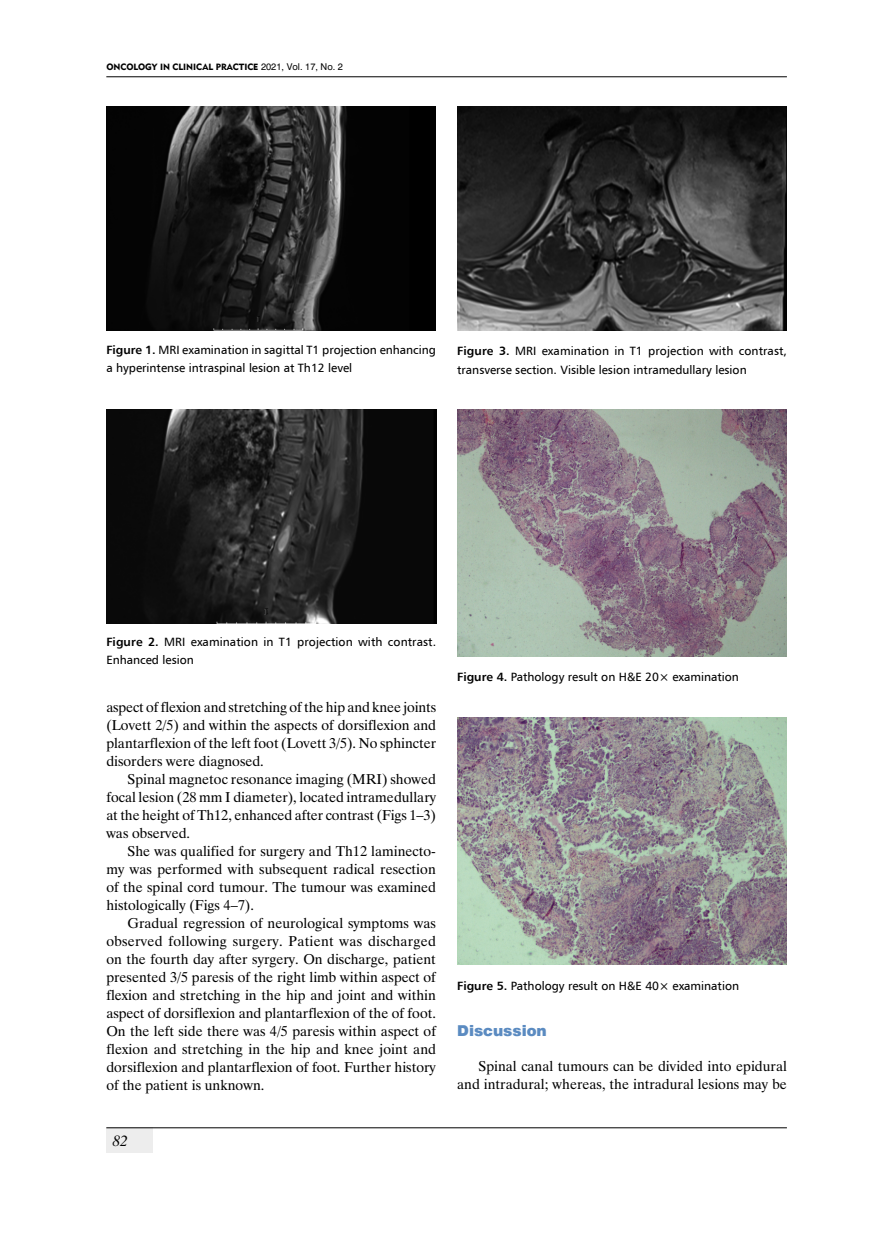
<style>
.page{position:relative;width:872px;height:1234px;background:#fff}
.page>*{position:absolute;margin:0;border:0;box-sizing:border-box;transform-origin:0 0}
.t1{font:15px "Swis 721 Blk EU";color:#5b8bc1}
.t2{font:italic 15px "Time Ibis EE";color:#000}
.t3{font:14.25px/18px "Time Ibis EE";color:#000;text-align:justify}
.t4{font:12px/18px "Humnst 777 EU";color:#000}
.t5{font:9px "Geometric 415 Blk EU";color:#000}
.s1{font-family:"Swis 721 PL";font-size:8.7px}
.s2{font-weight:700}
</style>
<div class="page">
<div style="left:106px;top:1127px;width:47px;height:25px;background:#ededed"></div>
<hr style="left:106px;top:76px;width:681px;height:1px;background:#000">
<hr style="left:106px;top:1127px;width:681px;height:1px;background:#000">
<img style="left:106px;top:106px;width:330px;height:225px">
<img style="left:457px;top:106px;width:330px;height:224px">
<img style="left:106px;top:409px;width:330px;height:214px">
<img style="left:457px;top:409px;width:329px;height:247px">
<img style="left:457px;top:717px;width:329px;height:247px">
<p class="t5" style="left:106px;top:61px;width:238px">ONCOLOGY IN CLINICAL PRACTICE <span class="s1">2021, Vol. 17, No. 2</span></p>
<p class="t4" style="left:106px;top:340px;width:331px"><span class="s2">Figure 1.</span> MRI examination in sagittal T1 projection enhancing a hyperintense intraspinal lesion at Th12 level</p>
<p class="t4" style="left:457px;top:342px;width:331px"><span class="s2">Figure 3.</span> MRI examination in T1 projection with contrast, transverse section. Visible lesion intramedullary lesion</p>
<p class="t4" style="left:106px;top:632px;width:331px"><span class="s2">Figure 2.</span> MRI examination in T1 projection with contrast.<br>Enhanced lesion</p>
<p class="t3" style="left:106px;top:698px;width:331px">aspect of flexion and stretching of the hip and knee joints (Lovett 2/5) and within the aspects of dorsiflexion and plantarflexion of the left foot (Lovett 3/5). No sphincter disorders were diagnosed.</p>
<p class="t3" style="left:106px;top:769px;width:331px;text-indent:21px">Spinal magnetoc resonance imaging (MRI) showed focal lesion (28 mm I diameter), located intramedullary at the height of Th12, enhanced after contrast (Figs 1–3) was observed.</p>
<p class="t3" style="left:106px;top:841px;width:331px;text-indent:21px">She was qualified for surgery and Th12 laminecto&shy;my was performed with subsequent radical resection of the spinal cord tumour. The tumour was examined histologically (Figs 4–7).</p>
<p class="t3" style="left:106px;top:913px;width:331px;text-indent:21px">Gradual regression of neurological symptoms was observed following surgery. Patient was discharged on the fourth day after syrgery. On discharge, patient presented 3/5 paresis of the right limb within aspect of flexion and stretching in the hip and joint and within aspect of dorsiflexion and plantarflexion of the of foot.<br>On the left side there was 4/5 paresis within aspect of flexion and stretching in the hip and knee joint and dorsiflexion and plantarflexion of foot. Further history of the patient is unknown.</p>
<p class="t2" style="left:113px;top:1131px;width:16px">82</p>
<p class="t4" style="left:457px;top:667px;width:283px"><span class="s2">Figure 4.</span> Pathology result on H&amp;E 20× examination</p>
<p class="t4" style="left:457px;top:976px;width:283px"><span class="s2">Figure 5.</span> Pathology result on H&amp;E 40× examination</p>
<p class="t1" style="left:457px;top:1020px;width:91px">Discussion</p>
<p class="t3" style="left:457px;top:1056px;width:331px;text-align:right">Spinal canal tumours can be divided into epidural and intradural; whereas, the intradural lesions may be</p>
</div>
